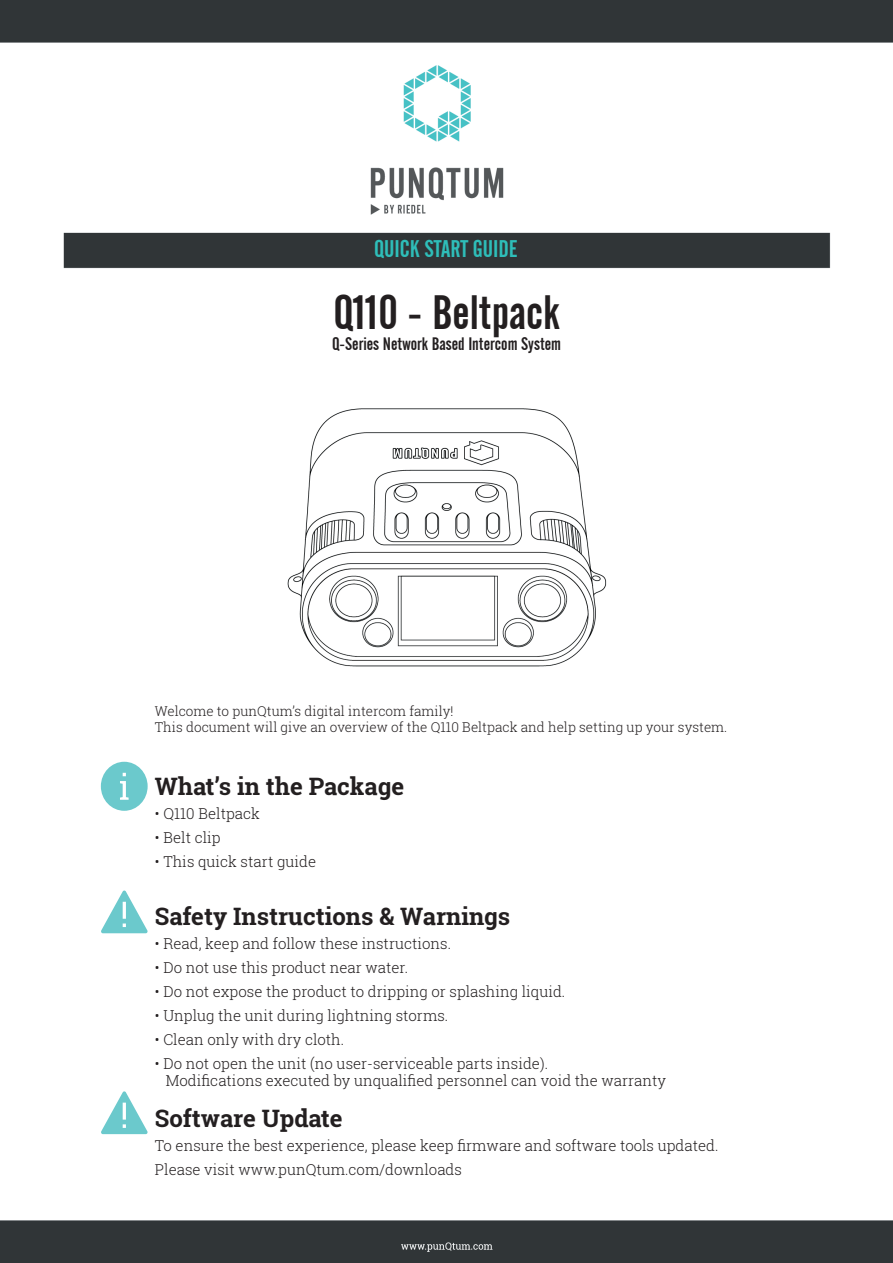
<style>
.page{position:relative;width:893px;height:1263px;background:#fff}
.page>*{position:absolute;margin:0;border:0;box-sizing:border-box;transform-origin:0 0}
.t1{font:48px "Alternate Gothic No 2 BT";color:#231f20}
.t2{font:700 24px "Roboto Slab";color:#231f20}
.t3{font:24px "Alternate Gothic No 2 BT";color:#2ebeb9}
.t4{font:18px "Alternate Gothic No 2 BT";color:#231f20}
.t5{font:300 15px/24px "Roboto Slab";color:#231f20}
.t6{font:300 13.5px/16.2px "Roboto Slab";color:#231f20}
</style>
<div class="page">
<img style="left:0;top:0;width:893px;height:1263px">
<div style="left:101px;top:762px;width:47px;height:49px;background:#6bc9cc;border-radius:50%"></div>
<svg style="left:120px;top:773px;width:9px;height:27px"></svg>
<svg style="left:101px;top:890px;width:47px;height:43px"></svg>
<svg style="left:101px;top:1091px;width:47px;height:43px"></svg>
<h2 class="t3" style="left:374px;top:235px;width:145px">QUICK START GUIDE</h2>
<h1 class="t1" style="left:333px;top:285px;width:228px">Q110 - Beltpack</h1>
<p class="t4" style="left:332px;top:334px;width:230px">Q-Series Network Based Intercom System</p>
<p class="t6" style="left:155px;top:702px;width:574px">Welcome to punQtum’s digital intercom family!<br>This document will give an overview of the Q110 Beltpack and help setting up your system.</p>
<h2 class="t2" style="left:155px;top:770px;width:251px">What’s in the Package</h2>
<p class="t5" style="left:155px;top:801px;width:106px">• Q110 Beltpack</p>
<p class="t5" style="left:155px;top:825px;width:67px">• Belt clip</p>
<p class="t5" style="left:155px;top:849px;width:163px">• This quick start guide</p>
<h2 class="t2" style="left:155px;top:900px;width:357px">Safety Instructions &amp; Warnings</h2>
<p class="t5" style="left:155px;top:931px;width:298px">• Read, keep and follow these instructions.</p>
<p class="t5" style="left:155px;top:955px;width:255px">• Do not use this product near water.</p>
<p class="t5" style="left:155px;top:979px;width:412px">• Do not expose the product to dripping or splashing liquid.</p>
<p class="t5" style="left:155px;top:1003px;width:295px">• Unplug the unit during lightning storms.</p>
<p class="t5" style="left:155px;top:1027px;width:191px">• Clean only with dry cloth.</p>
<p class="t5" style="left:166px;top:1055px;width:502px;line-height:16.5px;text-indent:-11px">• Do not open the unit (no user-serviceable parts inside).<br>Modifications executed by unqualified personnel can void the warranty</p>
<h2 class="t2" style="left:155px;top:1102px;width:189px">Software Update</h2>
<p class="t5" style="left:155px;top:1133px;width:565px">To ensure the best experience, please keep firmware and software tools updated.<br>Please visit www.punQtum.com/downloads</p>
</div>
